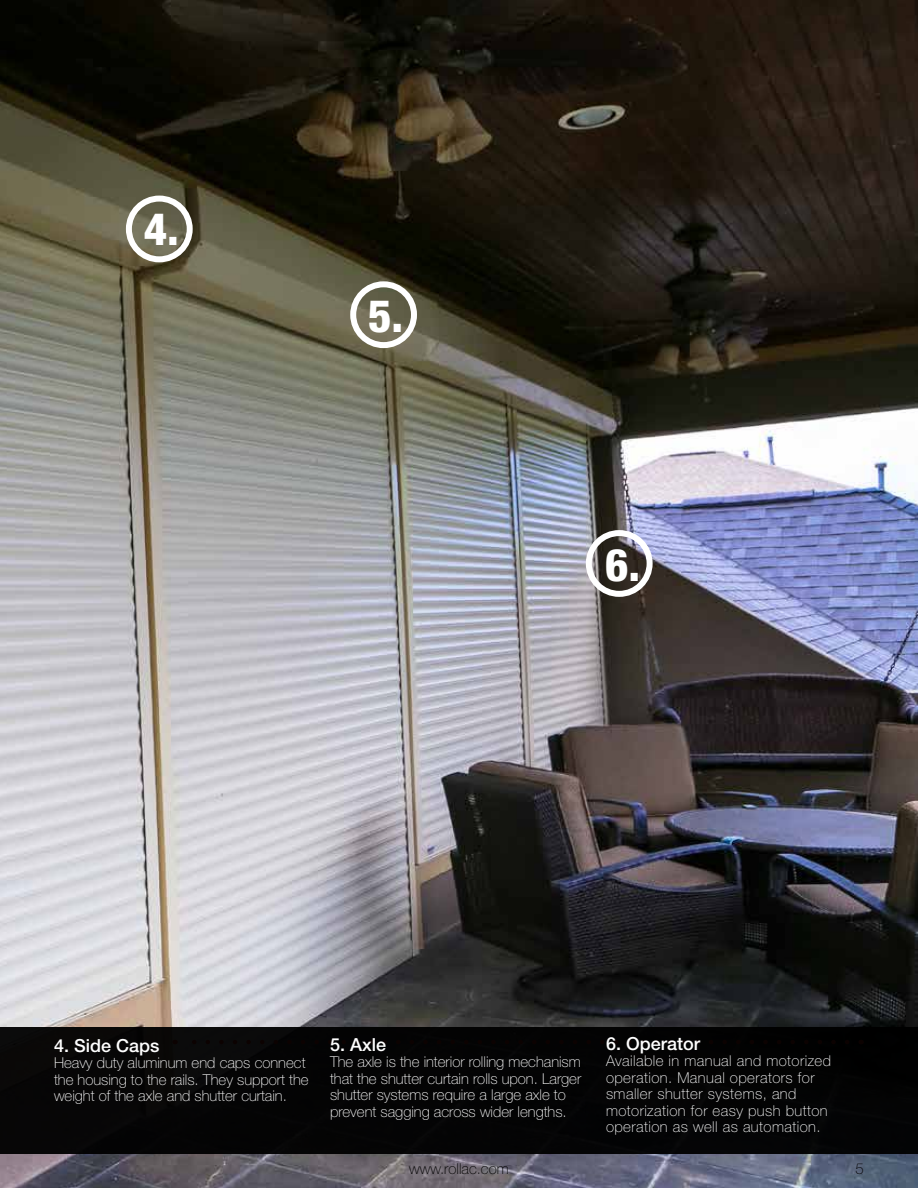
<style>
.page{position:relative;width:918px;height:1188px;background:#fff}
.page>*{position:absolute;margin:0;border:0;box-sizing:border-box;transform-origin:0 0}
.t1{font:800 condensed 45px "Helvetica Neue LT Std";color:#fff}
.t2{font:500 18px "Helvetica Neue LT Std";color:#fff}
.t3{font:100 15px/16.5px "Helvetica Neue LT Std";color:#fff}
.t4{font:100 15px/16.5px "Helvetica Neue LT Std";letter-spacing:.03em;color:#fff}
.t5{font:100 15px "Helvetica Neue LT Std";color:#000}
</style>
<div class="page">
<img style="left:0;top:0;width:918px;height:1188px">
<div style="left:0;top:1027px;width:918px;height:126px;background:#000"></div>
<div style="left:586px;top:530px;width:67px;height:67px;border:6px solid #fff;border-radius:50%"></div>
<div style="left:350px;top:281px;width:67px;height:67px;border:6px solid #fff;border-radius:50%"></div>
<div style="left:126px;top:196px;width:67px;height:66px;border:6px solid #fff;border-radius:50%"></div>
<h1 class="t1" style="left:144px;top:201px;width:37px">4.</h1>
<h1 class="t1" style="left:368px;top:288px;width:37px">5.</h1>
<h1 class="t1" style="left:605px;top:537px;width:37px">6.</h1>
<p class="t2" style="left:54px;top:1034px;width:107px">4. Side Caps</p>
<p class="t3" style="left:54px;top:1054px;width:256px">Heavy duty aluminum end caps connect the housing to the rails. They support the weight of the axle and shutter curtain.</p>
<p class="t2" style="left:330px;top:1034px;width:58px">5. Axle</p>
<p class="t3" style="left:330px;top:1054px;width:253px">The axle is the interior rolling mechanism that the shutter curtain rolls upon. Larger shutter systems require a large axle to prevent sagging across wider lengths.</p>
<p class="t2" style="left:606px;top:1033px;width:96px">6. Operator</p>
<p class="t4" style="left:606px;top:1053px;width:227px">Available in manual and motorized operation. Manual operators for smaller shutter systems, and motorization for easy push button operation as well as automation.</p>
<p class="t5" style="left:409px;top:1160px;width:101px">www.rollac.com</p>
<p class="t5" style="left:856px;top:1160px;width:10px">5</p>
</div>
